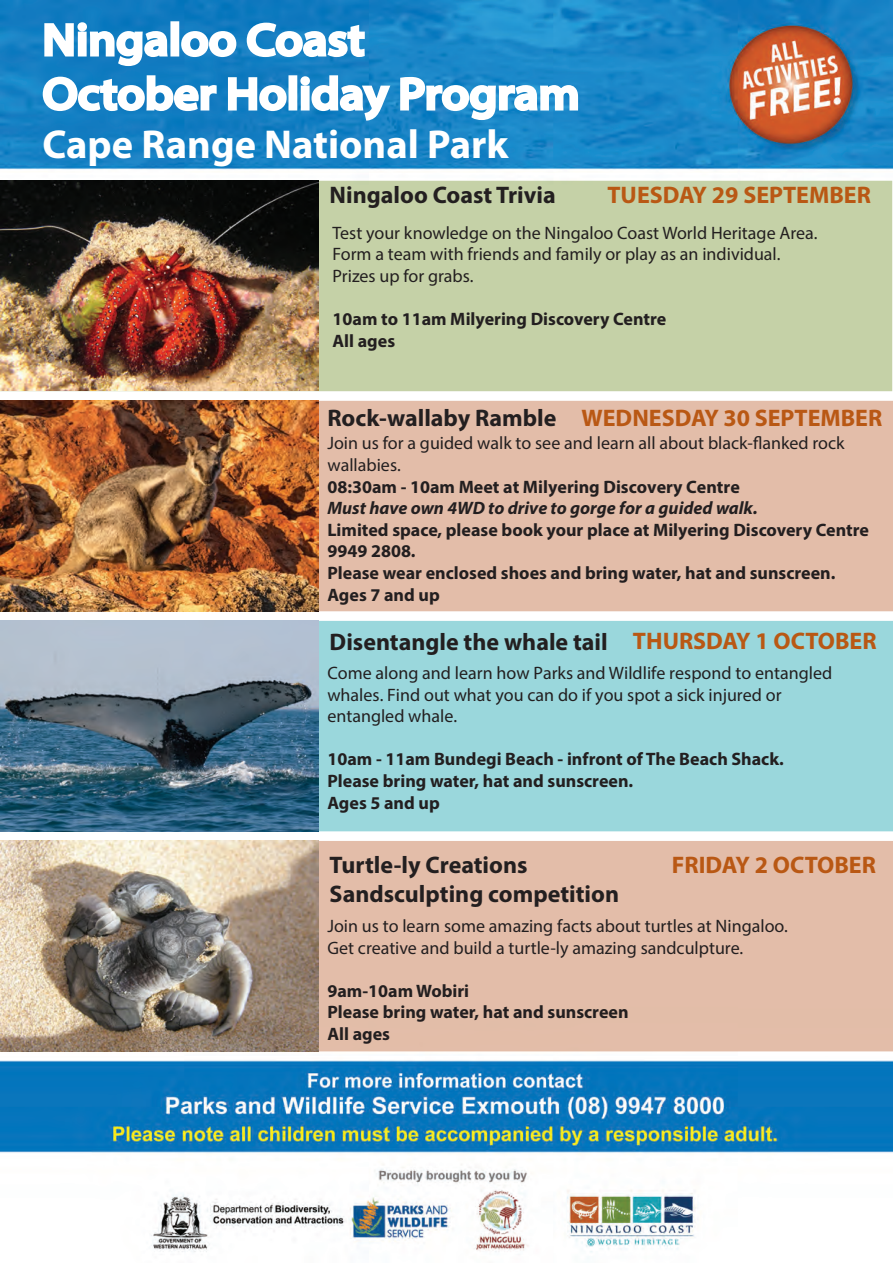
<style>
.page{position:relative;width:893px;height:1263px;background:#fff}
.page>*{position:absolute;margin:0;border:0;box-sizing:border-box;transform-origin:0 0}
.t1{font:600 semi-expanded 45px/54px "Myriad Pro";color:#fff}
.t2{font:700 40.5px "Myriad Pro";color:#fff}
.t3{font:700 24px/28.8px "Myriad Pro";color:#231f20}
.t4{font:700 24px "Myriad Pro";color:#b95814}
.t5{font:18px/21.6px "Myriad Pro";color:#231f20}
.t6{font:700 18px/21.6px "Myriad Pro";color:#231f20}
.t7{font:italic 700 18px "Myriad Pro";color:#231f20}
</style>
<div class="page">
<img style="left:1px;top:0;width:892px;height:1252px">
<div style="left:0;top:181px;width:892px;height:210px;background:#c5d1a7"></div>
<svg style="left:43px;top:21px;width:126px;height:47px"></svg>
<div style="left:170px;top:21px;width:9px;height:36px;border:3px solid #fff"></div>
<svg style="left:180px;top:30px;width:58px;height:29px"></svg>
<svg style="left:245px;top:21px;width:121px;height:38px"></svg>
<svg style="left:41px;top:74px;width:177px;height:39px"></svg>
<svg style="left:226px;top:76px;width:62px;height:37px"></svg>
<div style="left:288px;top:75px;width:9px;height:36px;border:3px solid #fff"></div>
<svg style="left:299px;top:74px;width:94px;height:48px"></svg>
<svg style="left:399px;top:75px;width:181px;height:47px"></svg>
<div style="left:1px;top:621px;width:892px;height:210px;background:#9ad7dc"></div>
<div style="left:1px;top:841px;width:892px;height:210px;background:#e3bda9"></div>
<div style="left:1px;top:401px;width:892px;height:210px;background:#e3bda9"></div>
<img style="left:1px;top:401px;width:317px;height:210px">
<img style="left:1px;top:621px;width:317px;height:210px">
<img style="left:1px;top:181px;width:317px;height:210px">
<img style="left:0;top:841px;width:318px;height:210px">
<h1 class="t1" style="left:43px;top:12px;width:539px">Ningaloo Coast<br>October Holiday Program</h1>
<h2 class="t2" style="left:43px;top:118px;width:467px">Cape Range National Park</h2>
<h3 class="t3" style="left:330px;top:180px;width:228px">Ningaloo Coast Trivia</h3>
<h3 class="t4" style="left:607px;top:179px;width:265px">TUESDAY 29 SEPTEMBER</h3>
<p class="t5" style="left:333px;top:222px;width:486px">Test your knowledge on the Ningaloo Coast World Heritage Area.<br>Form a team with friends and family or play as an individual.<br>Prizes up for grabs.</p>
<p class="t6" style="left:333px;top:308px;width:335px">10am to 11am Milyering Discovery Centre<br>All ages</p>
<h3 class="t3" style="left:327px;top:403px;width:231px">Rock-wallaby Ramble</h3>
<p class="t5" style="left:327px;top:432px;width:519px">Join us for a guided walk to see and learn all about black-flanked rock wallabies.</p>
<p class="t6" style="left:327px;top:475px;width:414px">08:30am - 10am Meet at Milyering Discovery Centre</p>
<p class="t7" style="left:327px;top:496px;width:432px">Must have own 4WD to drive to gorge for a guided walk.</p>
<p class="t6" style="left:327px;top:518px;width:543px">Limited space, please book your place at Milyering Discovery Centre 9949 2808.<br>Please wear enclosed shoes and bring water, hat and sunscreen.<br>Ages 7 and up</p>
<h3 class="t4" style="left:581px;top:402px;width:302px">WEDNESDAY 30 SEPTEMBER</h3>
<h3 class="t3" style="left:330px;top:626px;width:280px">Disentangle the whale tail</h3>
<h3 class="t4" style="left:633px;top:626px;width:245px">THURSDAY 1 OCTOBER</h3>
<p class="t5" style="left:327px;top:662px;width:506px">Come along and learn how Parks and Wildlife respond to entangled whales. Find out what you can do if you spot a sick injured or entangled whale.</p>
<p class="t6" style="left:327px;top:748px;width:458px">10am - 11am Bundegi Beach - infront of The Beach Shack.<br>Please bring water, hat and sunscreen.<br>Ages 5 and up</p>
<h3 class="t3" style="left:330px;top:849px;width:291px">Turtle-ly Creations<br>Sandsculpting competition</h3>
<h3 class="t4" style="left:672px;top:849px;width:206px">FRIDAY 2 OCTOBER</h3>
<p class="t5" style="left:327px;top:915px;width:462px">Join us to learn some amazing facts about turtles at Ningaloo.<br>Get creative and build a turtle-ly amazing sandculpture.</p>
<p class="t6" style="left:327px;top:979px;width:303px">9am-10am Wobiri<br>Please bring water, hat and sunscreen<br>All ages</p>
</div>
